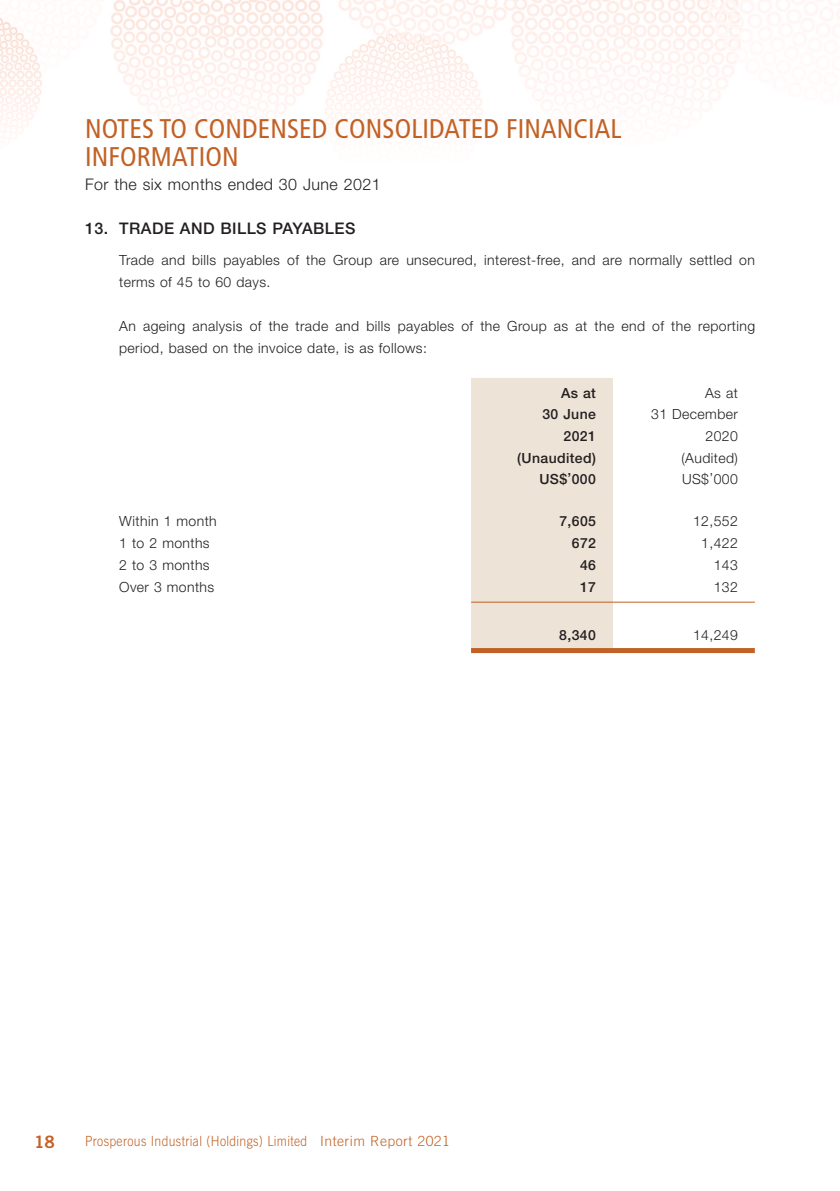
<style>
.page{position:relative;width:840px;height:1191px;background:#fff}
.page>*{position:absolute;margin:0;border:0;box-sizing:border-box;transform-origin:0 0}
.t1{font:condensed 27px/28px "Frutiger LT Std";letter-spacing:.005em;color:#c16125}
.t2{font:17px "Trade Gothic LT Std Bd 2";color:#c16125}
.t3{font:300 16px "Helvetica Neue LT Std";letter-spacing:.03em;color:#231f20}
.t4{font:500 16px "Helvetica Neue LT Std";letter-spacing:.03em;color:#231f20}
.t5{font:300 14px/22px "Helvetica Neue LT Std";letter-spacing:.03em;color:#231f20}
.t6{font:300 14px "Trade Gothic LT Std";letter-spacing:.03em;color:#c16125;scale:.87 1}
.t7{font:500 14px "Helvetica Neue LT Std";letter-spacing:.03em;color:#231f20}
</style>
<div class="page">
<img style="left:0;top:0;width:839px;height:654px">
<div style="left:471px;top:378px;width:141px;height:270px;background:#ede3d7"></div>
<hr style="left:471px;top:601px;width:141px;height:1px;background:#c16125">
<hr style="left:612px;top:601px;width:142px;height:1px;background:#c16125">
<div style="left:471px;top:648px;width:141px;height:5px;background:#c16125"></div>
<div style="left:612px;top:648px;width:142px;height:5px;background:#c16125"></div>
<h1 class="t1" style="left:85px;top:114px;width:537px">NOTES TO CONDENSED CONSOLIDATED FINANCIAL<br>INFORMATION</h1>
<p class="t3" style="left:85px;top:174px;width:297px">For the six months ended 30 June 2021</p>
<p class="t4" style="left:85px;top:219px;width:272px">13. TRADE AND BILLS PAYABLES</p>
<p class="t5" style="left:119px;top:248px;width:637px">Trade and bills payables of the Group are unsecured, interest-free, and are normally settled on terms of 45 to 60 days.</p>
<p class="t5" style="left:119px;top:315px;width:637px">An ageing analysis of the trade and bills payables of the Group as at the end of the reporting period, based on the invoice date, is as follows:</p>
<p class="t7" style="left:560px;top:384px;width:36px">As at</p>
<p class="t5" style="left:704px;top:381px;width:34px">As at</p>
<p class="t7" style="left:542px;top:406px;width:55px">30 June</p>
<p class="t5" style="left:651px;top:403px;width:88px">31 December</p>
<p class="t7" style="left:563px;top:427px;width:34px">2021</p>
<p class="t5" style="left:705px;top:425px;width:34px">2020</p>
<p class="t7" style="left:517px;top:449px;width:80px">(Unaudited)</p>
<p class="t5" style="left:681px;top:446px;width:58px">(Audited)</p>
<p class="t7" style="left:539px;top:471px;width:58px">US$’000</p>
<p class="t5" style="left:681px;top:468px;width:57px">US$’000</p>
<p class="t5" style="left:119px;top:510px;width:99px">Within 1 month</p>
<p class="t7" style="left:559px;top:513px;width:38px">7,605</p>
<p class="t5" style="left:692px;top:510px;width:46px">12,552</p>
<p class="t5" style="left:119px;top:532px;width:92px">1 to 2 months</p>
<p class="t7" style="left:571px;top:535px;width:26px">672</p>
<p class="t5" style="left:700px;top:532px;width:38px">1,422</p>
<p class="t5" style="left:119px;top:554px;width:92px">2 to 3 months</p>
<p class="t7" style="left:579px;top:557px;width:17px">46</p>
<p class="t5" style="left:713px;top:554px;width:26px">143</p>
<p class="t5" style="left:119px;top:576px;width:96px">Over 3 months</p>
<p class="t7" style="left:579px;top:579px;width:17px">17</p>
<p class="t5" style="left:713px;top:576px;width:26px">132</p>
<p class="t7" style="left:559px;top:626px;width:38px">8,340</p>
<p class="t5" style="left:692px;top:623px;width:46px">14,249</p>
<p class="t2" style="left:34px;top:1131px;width:22px">18</p>
<p class="t6" style="left:85px;top:1132px;width:420px">Prosperous Industrial (Holdings) Limited Interim Report 2021</p>
</div>
